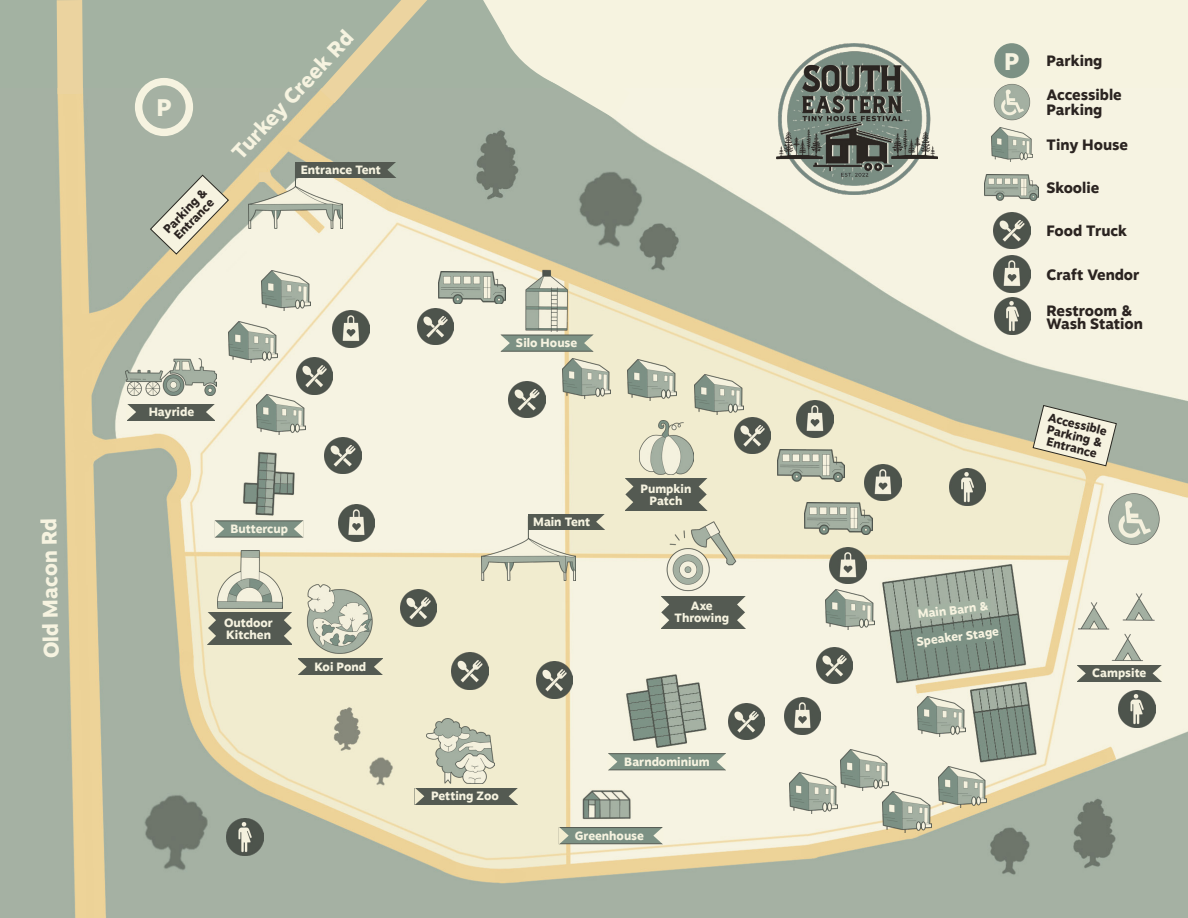
<style>
.page{position:relative;width:1188px;height:918px;background:#a3b2a2}
.page>*{position:absolute;margin:0;border:0;box-sizing:border-box;transform-origin:0 0}
.t1{font:800 24px "Motiva Sans";color:#f6f3e0}
.t2{font:800 21px "Motiva Sans";color:#f6f3e0}
.t3{font:800 15px/15px "Motiva Sans";color:#2b2421}
.t4{font:800 12px "Motiva Sans";color:#f6f3e0}
.t5{font:800 12px "Motiva Sans";color:#2b2421}
</style>
<div class="page">
<div style="left:586px;top:0;width:602px;height:91px;background:#f6f3e0"></div>
<img style="left:57px;top:88px;width:1131px;height:830px">
<div style="left:57px;top:0;width:26px;height:94px;background:#ebd39f"></div>
<svg style="left:320px;top:0;width:107px;height:103px"></svg>
<img style="left:991px;top:127px;width:41px;height:35px">
<img style="left:985px;top:175px;width:54px;height:26px">
<img style="left:981px;top:84px;width:62px;height:36px">
<img style="left:994px;top:212px;width:36px;height:37px">
<img style="left:994px;top:256px;width:36px;height:36px">
<div style="left:994px;top:43px;width:35px;height:35px;background:#7c9184;border-radius:50%"></div>
<div style="left:135px;top:78px;width:58px;height:58px;border:8px solid #f6f3e0;border-radius:50%"></div>
<img style="left:262px;top:270px;width:48px;height:41px">
<img style="left:562px;top:358px;width:48px;height:41px">
<img style="left:628px;top:360px;width:48px;height:40px">
<img style="left:695px;top:374px;width:48px;height:41px">
<img style="left:789px;top:773px;width:48px;height:40px">
<img style="left:826px;top:589px;width:48px;height:41px">
<img style="left:918px;top:696px;width:48px;height:41px">
<img style="left:939px;top:767px;width:48px;height:40px">
<img style="left:883px;top:792px;width:48px;height:40px">
<img style="left:840px;top:750px;width:49px;height:40px">
<img style="left:257px;top:394px;width:48px;height:41px">
<img style="left:229px;top:321px;width:48px;height:41px">
<img style="left:777px;top:449px;width:67px;height:32px">
<img style="left:805px;top:502px;width:67px;height:33px">
<img style="left:640px;top:420px;width:53px;height:54px">
<img style="left:664px;top:518px;width:75px;height:75px">
<img style="left:217px;top:551px;width:65px;height:57px">
<img style="left:302px;top:582px;width:76px;height:75px">
<img style="left:427px;top:718px;width:67px;height:65px">
<img style="left:734px;top:417px;width:37px;height:37px">
<img style="left:796px;top:401px;width:37px;height:36px">
<img style="left:1071px;top:582px;width:90px;height:90px">
<img style="left:1103px;top:492px;width:62px;height:54px">
<img style="left:864px;top:464px;width:37px;height:37px">
<img style="left:816px;top:647px;width:37px;height:37px">
<img style="left:728px;top:703px;width:37px;height:37px">
<img style="left:830px;top:547px;width:37px;height:37px">
<img style="left:784px;top:698px;width:37px;height:36px">
<img style="left:338px;top:505px;width:37px;height:36px">
<img style="left:333px;top:311px;width:36px;height:36px">
<img style="left:509px;top:381px;width:36px;height:37px">
<img style="left:417px;top:308px;width:37px;height:37px">
<img style="left:296px;top:357px;width:37px;height:37px">
<img style="left:325px;top:437px;width:36px;height:37px">
<img style="left:400px;top:590px;width:37px;height:36px">
<img style="left:452px;top:652px;width:36px;height:37px">
<img style="left:536px;top:662px;width:37px;height:36px">
<div style="left:625px;top:478px;width:83px;height:33px;background:#545a52"></div>
<div style="left:661px;top:596px;width:85px;height:33px;background:#545a52"></div>
<div style="left:207px;top:612px;width:85px;height:32px;background:#545a52"></div>
<div style="left:298px;top:659px;width:85px;height:16px;background:#545a52"></div>
<div style="left:1077px;top:665px;width:85px;height:16px;background:#545a52"></div>
<svg style="left:1032px;top:405px;width:85px;height:62px"></svg>
<svg style="left:150px;top:174px;width:79px;height:81px"></svg>
<div style="left:259px;top:172px;width:11px;height:10px;background:#ecd4a0"></div>
<div style="left:528px;top:514px;width:77px;height:16px;background:#545a52"></div>
<div style="left:501px;top:335px;width:93px;height:17px;background:#7c9184;border:1px solid #545a52"></div>
<div style="left:559px;top:827px;width:104px;height:17px;background:#7c9184;border:1px solid #545a52"></div>
<div style="left:415px;top:788px;width:103px;height:16px;background:#545a52"></div>
<div style="left:215px;top:520px;width:88px;height:17px;background:#7c9184;border:1px solid #545a52"></div>
<svg style="left:915px;top:598px;width:86px;height:52px"></svg>
<img style="left:481px;top:539px;width:95px;height:41px">
<svg style="left:483px;top:0;width:170px;height:118px"></svg>
<img style="left:776px;top:43px;width:161px;height:152px">
<img style="left:511px;top:265px;width:70px;height:69px">
<div style="left:608px;top:753px;width:118px;height:17px;background:#7c9184;border:1px solid #545a52"></div>
<img style="left:125px;top:358px;width:91px;height:37px">
<div style="left:127px;top:404px;width:88px;height:16px;background:#545a52"></div>
<img style="left:949px;top:469px;width:37px;height:36px">
<img style="left:227px;top:819px;width:36px;height:36px">
<img style="left:1118px;top:691px;width:37px;height:36px">
<img style="left:994px;top:298px;width:37px;height:36px">
<div style="left:295px;top:162px;width:102px;height:16px;background:#545a52"></div>
<svg style="left:387px;top:161px;width:10px;height:18px"></svg>
<img style="left:248px;top:187px;width:95px;height:41px">
<svg style="left:206px;top:403px;width:10px;height:18px"></svg>
<svg style="left:126px;top:403px;width:10px;height:18px"></svg>
<svg style="left:294px;top:520px;width:10px;height:18px"></svg>
<svg style="left:214px;top:520px;width:10px;height:18px"></svg>
<svg style="left:284px;top:610px;width:10px;height:36px"></svg>
<svg style="left:206px;top:611px;width:10px;height:35px"></svg>
<svg style="left:297px;top:658px;width:10px;height:18px"></svg>
<svg style="left:374px;top:658px;width:10px;height:18px"></svg>
<svg style="left:414px;top:787px;width:10px;height:18px"></svg>
<svg style="left:509px;top:787px;width:10px;height:18px"></svg>
<svg style="left:559px;top:827px;width:10px;height:18px"></svg>
<svg style="left:653px;top:827px;width:10px;height:18px"></svg>
<svg style="left:717px;top:753px;width:10px;height:18px"></svg>
<svg style="left:607px;top:753px;width:10px;height:18px"></svg>
<svg style="left:1076px;top:664px;width:10px;height:18px"></svg>
<svg style="left:1153px;top:664px;width:9px;height:18px"></svg>
<svg style="left:737px;top:595px;width:10px;height:35px"></svg>
<svg style="left:659px;top:595px;width:10px;height:35px"></svg>
<svg style="left:596px;top:513px;width:10px;height:18px"></svg>
<svg style="left:699px;top:477px;width:10px;height:35px"></svg>
<svg style="left:623px;top:477px;width:10px;height:35px"></svg>
<svg style="left:584px;top:334px;width:10px;height:18px"></svg>
<svg style="left:500px;top:334px;width:10px;height:18px"></svg>
<img style="left:438px;top:272px;width:68px;height:32px">
<p class="t2" style="left:36px;top:659px;width:142px;rotate:-91deg">Old Macon Rd</p>
<p class="t1" style="left:156px;top:90px;width:17px">P</p>
<p class="t5" style="left:159px;top:225px;width:58px;rotate:-46deg">Parking &amp;</p>
<p class="t5" style="left:170px;top:231px;width:53px;rotate:-46deg">Entrance</p>
<p class="t2" style="left:224px;top:145px;width:168px;rotate:-47deg">Turkey Creek Rd</p>
<p class="t4" style="left:301px;top:161px;width:82px">Entrance Tent</p>
<p class="t4" style="left:149px;top:403px;width:47px">Hayride</p>
<p class="t4" style="left:230px;top:520px;width:59px">Buttercup</p>
<p class="t4" style="left:224px;top:614px;width:50px">Outdoor</p>
<p class="t4" style="left:226px;top:626px;width:47px">Kitchen</p>
<p class="t4" style="left:314px;top:658px;width:53px">Koi Pond</p>
<p class="t4" style="left:516px;top:334px;width:63px">Silo House</p>
<p class="t4" style="left:533px;top:513px;width:59px">Main Tent</p>
<p class="t4" style="left:641px;top:480px;width:52px">Pumpkin</p>
<p class="t4" style="left:650px;top:492px;width:34px">Patch</p>
<p class="t4" style="left:691px;top:597px;width:24px">Axe</p>
<p class="t4" style="left:675px;top:609px;width:56px">Throwing</p>
<p class="t4" style="left:431px;top:787px;width:69px">Petting Zoo</p>
<p class="t4" style="left:624px;top:753px;width:87px">Barndominium</p>
<p class="t4" style="left:575px;top:827px;width:71px">Greenhouse</p>
<p class="t1" style="left:1004px;top:44px;width:17px">P</p>
<p class="t3" style="left:1047px;top:53px;width:57px">Parking</p>
<p class="t3" style="left:1047px;top:87px;width:77px">Accessible<br>Parking</p>
<p class="t3" style="left:1047px;top:137px;width:83px">Tiny House</p>
<p class="t3" style="left:1047px;top:180px;width:54px">Skoolie</p>
<p class="t3" style="left:1047px;top:223px;width:82px">Food Truck</p>
<p class="t3" style="left:1047px;top:267px;width:94px">Craft Vendor</p>
<p class="t3" style="left:1047px;top:302px;width:87px">Restroom &amp;</p>
<p class="t3" style="left:1047px;top:316px;width:98px">Wash Station</p>
<p class="t5" style="left:1051px;top:408px;width:62px;rotate:14deg">Accessible</p>
<p class="t5" style="left:1049px;top:421px;width:58px;rotate:14deg">Parking &amp;</p>
<p class="t5" style="left:1049px;top:433px;width:53px;rotate:14deg">Entrance</p>
<p class="t4" style="left:917px;top:605px;width:73px;rotate:-7deg">Main Barn &amp;</p>
<p class="t4" style="left:915px;top:633px;width:84px;rotate:-7deg">Speaker Stage</p>
<p class="t4" style="left:1092px;top:664px;width:56px">Campsite</p>
</div>
